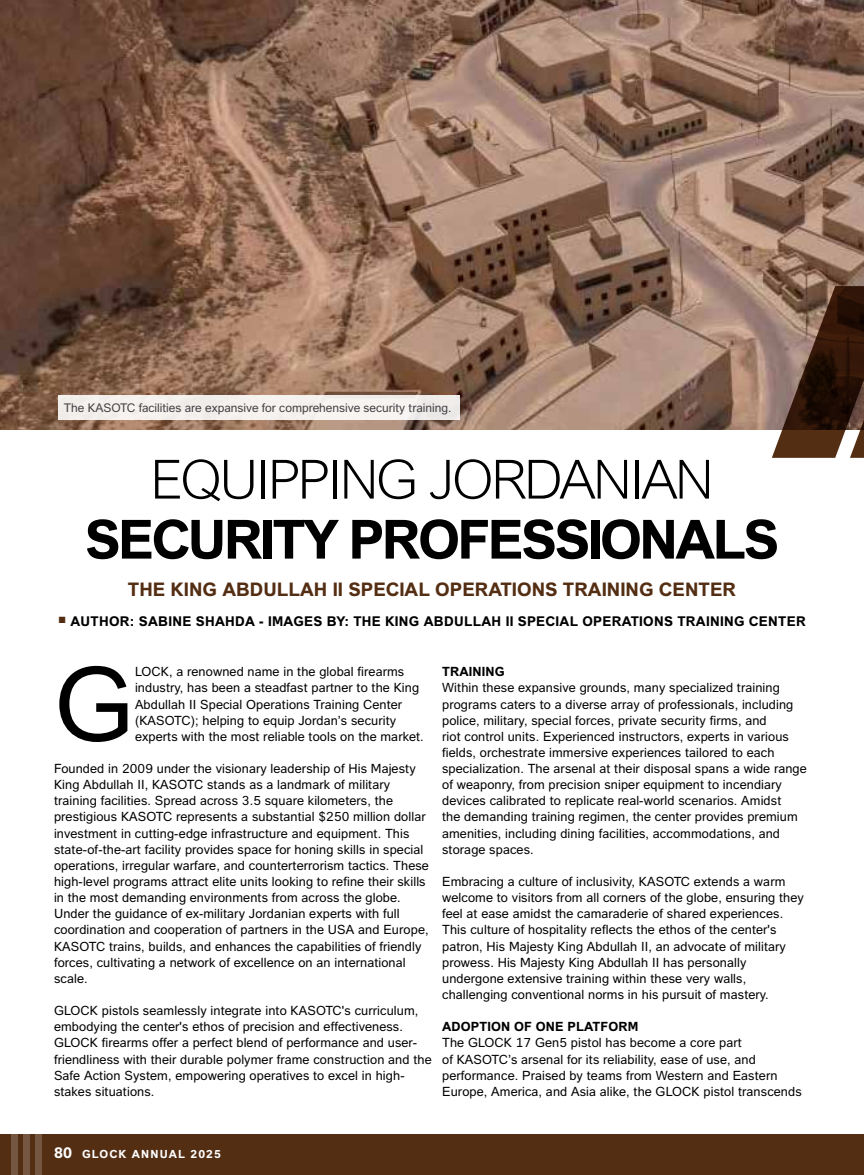
<style>
.page{position:relative;width:864px;height:1175px;background:#fff}
.page>*{position:absolute;margin:0;border:0;box-sizing:border-box;transform-origin:0 0}
.t1{font:102.9px "GLOCK Sans";color:#000}
.t2{font:700 54px "GLOCK Sans";letter-spacing:-.05em;color:#000}
.t3{font:300 54px "GLOCK Sans";letter-spacing:-.05em;color:#000}
.t4{font:700 18.75px "GLOCK Sans";color:#542e13}
.t5{font:700 13.5px "GLOCK Sans";letter-spacing:.02em;color:#000}
.t6{font:12.75px/16.2px "GLOCK Sans";letter-spacing:.01em;color:#000}
.t7{font:700 12.75px "GLOCK Sans";letter-spacing:.01em;color:#000}
.t8{font:12px "GLOCK Sans";color:#414042}
.t9{font:700 11.25px "GLOCK Sans";letter-spacing:.1em;color:#fff}
.s1{font-size:15px}
</style>
<div class="page">
<img style="left:0;top:0;width:864px;height:430px">
<svg style="left:772px;top:286px;width:92px;height:172px;background:#5b4134"></svg>
<div style="left:58px;top:395px;width:402px;height:24px;background:#f5f1ef"></div>
<div style="left:0;top:1134px;width:864px;height:40px;background:#542e13"></div>
<div style="left:11px;top:1133px;width:7px;height:41px;background:#755641"></div>
<div style="left:23px;top:1133px;width:7px;height:41px;background:#755641"></div>
<div style="left:35px;top:1133px;width:7px;height:41px;background:#755641"></div>
<p class="t8" style="left:64px;top:401px;width:389px">The KASOTC facilities are expansive for comprehensive security training.</p>
<h2 class="t3" style="left:150px;top:449px;width:565px">EQUIPPING JORDANIAN</h2>
<h2 class="t2" style="left:85px;top:508px;width:696px">SECURITY PROFESSIONALS</h2>
<h3 class="t4" style="left:128px;top:578px;width:610px">THE KING ABDULLAH II SPECIAL OPERATIONS TRAINING CENTER</h3>
<p class="t5" style="left:58px;top:613px;width:749px"><sup>■</sup> AUTHOR: SABINE SHAHDA - IMAGES BY: THE KING ABDULLAH II SPECIAL OPERATIONS TRAINING CENTER</p>
<h1 class="t1" style="left:54px;top:645px;width:82px">G</h1>
<p class="t6" style="left:135px;top:663px;width:290px">LOCK, a renowned name in the global firearms industry, has been a steadfast partner to the King Abdullah II Special Operations Training Center (KASOTC); helping to equip Jordan’s security experts with the most reliable tools on the market.</p>
<p class="t6" style="left:54px;top:760px;width:376px">Founded in 2009 under the visionary leadership of His Majesty King Abdullah II, KASOTC stands as a landmark of military training facilities. Spread across 3.5 square kilometers, the prestigious KASOTC represents a substantial $250 million dollar investment in cutting-edge infrastructure and equipment. This state-of-the-art facility provides space for honing skills in special operations, irregular warfare, and counterterrorism tactics. These high-level programs attract elite units looking to refine their skills in the most demanding environments from across the globe.<br>Under the guidance of ex-military Jordanian experts with full coordination and cooperation of partners in the USA and Europe, KASOTC trains, builds, and enhances the capabilities of friendly forces, cultivating a network of excellence on an international scale.</p>
<p class="t6" style="left:54px;top:1002px;width:379px">GLOCK pistols seamlessly integrate into KASOTC's curriculum, embodying the center's ethos of precision and effectiveness.<br>GLOCK firearms offer a perfect blend of performance and user&shy;friendliness with their durable polymer frame construction and the Safe Action System, empowering operatives to excel in high&shy;stakes situations.</p>
<p class="t7" style="left:442px;top:664px;width:64px">TRAINING</p>
<p class="t6" style="left:442px;top:680px;width:366px">Within these expansive grounds, many specialized training programs caters to a diverse array of professionals, including police, military, special forces, private security firms, and<br>riot control units. Experienced instructors, experts in various fields, orchestrate immersive experiences tailored to each specialization. The arsenal at their disposal spans a wide range of weaponry, from precision sniper equipment to incendiary devices calibrated to replicate real-world scenarios. Amidst<br>the demanding training regimen, the center provides premium amenities, including dining facilities, accommodations, and storage spaces.</p>
<p class="t6" style="left:442px;top:873px;width:363px">Embracing a culture of inclusivity, KASOTC extends a warm welcome to visitors from all corners of the globe, ensuring they feel at ease amidst the camaraderie of shared experiences.<br>This culture of hospitality reflects the ethos of the center's patron, His Majesty King Abdullah II, an advocate of military prowess. His Majesty King Abdullah II has personally undergone extensive training within these very walls, challenging conventional norms in his pursuit of mastery.</p>
<p class="t7" style="left:442px;top:1019px;width:198px">ADOPTION OF ONE PLATFORM</p>
<p class="t6" style="left:442px;top:1034px;width:361px">The GLOCK 17 Gen5 pistol has become a core part<br>of KASOTC’s arsenal for its reliability, ease of use, and performance. Praised by teams from Western and Eastern Europe, America, and Asia alike, the GLOCK pistol transcends</p>
<p class="t9" style="left:54px;top:1147px;width:168px"><span class="s1">80</span> GLOCK ANNUAL 2025</p>
</div>
